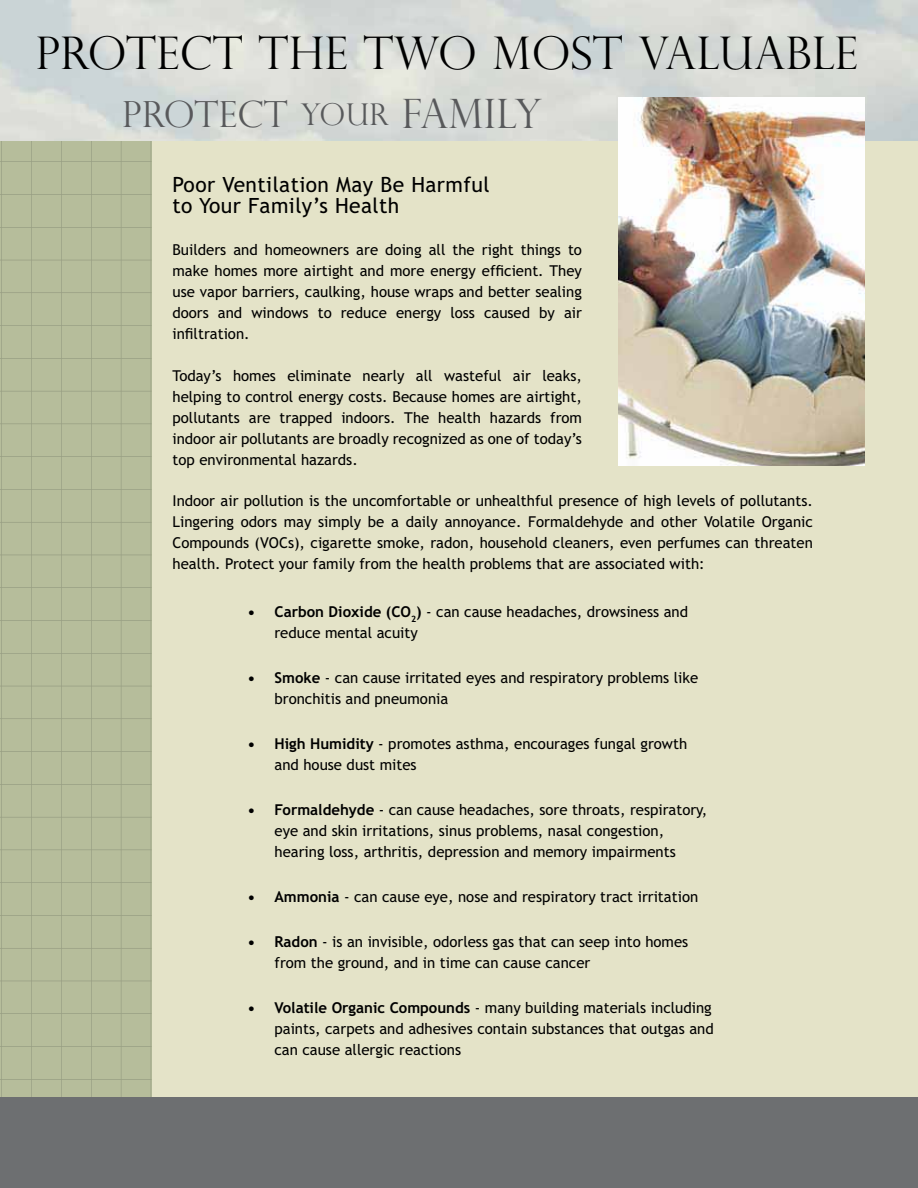
<style>
.page{position:relative;width:918px;height:1188px;background:#fff}
.page>*{position:absolute;margin:0;border:0;box-sizing:border-box;transform-origin:0 0}
.t1{font:300 45px "Perpetua Titling";letter-spacing:.01em;color:#000}
.t2{font:300 36px "Perpetua Titling";letter-spacing:.01em;color:#58595b}
.t3{font:21px/21px "Trebuchet MS";letter-spacing:.02em;color:#000}
.t4{font:15px/21px "Trebuchet MS";color:#000}
.s1{font-size:30px}
.s2{font-size:40.5px}
.s3{font-weight:700}
</style>
<div class="page">
<div style="left:0;top:139px;width:918px;height:961px;background:#e4e3c8"></div>
<div style="left:0;top:137px;width:152px;height:963px;background:#b6bd9b"></div>
<hr style="left:121px;top:1079px;width:30px;height:1px;background:#868c75">
<hr style="left:91px;top:1079px;width:30px;height:1px;background:#868c75">
<hr style="left:121px;top:1046px;width:30px;height:1px;background:#868c75">
<hr style="left:91px;top:1046px;width:30px;height:1px;background:#868c75">
<hr style="left:121px;top:1014px;width:30px;height:1px;background:#868c75">
<hr style="left:91px;top:1014px;width:30px;height:1px;background:#868c75">
<hr style="left:121px;top:981px;width:30px;height:1px;background:#868c75">
<hr style="left:91px;top:981px;width:30px;height:1px;background:#868c75">
<hr style="left:121px;top:948px;width:30px;height:1px;background:#868c75">
<hr style="left:91px;top:948px;width:30px;height:1px;background:#868c75">
<hr style="left:121px;top:915px;width:30px;height:1px;background:#868c75">
<hr style="left:91px;top:915px;width:30px;height:1px;background:#868c75">
<hr style="left:121px;top:882px;width:30px;height:1px;background:#868c75">
<hr style="left:91px;top:882px;width:30px;height:1px;background:#868c75">
<hr style="left:121px;top:850px;width:30px;height:1px;background:#868c75">
<hr style="left:91px;top:850px;width:30px;height:1px;background:#868c75">
<hr style="left:121px;top:817px;width:30px;height:1px;background:#868c75">
<hr style="left:91px;top:817px;width:30px;height:1px;background:#868c75">
<hr style="left:121px;top:784px;width:30px;height:1px;background:#868c75">
<hr style="left:91px;top:784px;width:30px;height:1px;background:#868c75">
<hr style="left:121px;top:751px;width:30px;height:1px;background:#868c75">
<hr style="left:91px;top:751px;width:30px;height:1px;background:#868c75">
<hr style="left:121px;top:719px;width:30px;height:1px;background:#868c75">
<hr style="left:91px;top:719px;width:30px;height:1px;background:#868c75">
<hr style="left:121px;top:686px;width:30px;height:1px;background:#868c75">
<hr style="left:91px;top:686px;width:30px;height:1px;background:#868c75">
<hr style="left:121px;top:653px;width:30px;height:1px;background:#868c75">
<hr style="left:91px;top:653px;width:30px;height:1px;background:#868c75">
<hr style="left:121px;top:620px;width:30px;height:1px;background:#868c75">
<hr style="left:91px;top:620px;width:30px;height:1px;background:#868c75">
<hr style="left:121px;top:588px;width:30px;height:1px;background:#868c75">
<hr style="left:91px;top:588px;width:30px;height:1px;background:#868c75">
<hr style="left:121px;top:555px;width:30px;height:1px;background:#868c75">
<hr style="left:91px;top:555px;width:30px;height:1px;background:#868c75">
<hr style="left:121px;top:522px;width:30px;height:1px;background:#868c75">
<hr style="left:91px;top:522px;width:30px;height:1px;background:#868c75">
<hr style="left:121px;top:489px;width:30px;height:1px;background:#868c75">
<hr style="left:91px;top:489px;width:30px;height:1px;background:#868c75">
<hr style="left:121px;top:456px;width:30px;height:1px;background:#868c75">
<hr style="left:91px;top:456px;width:30px;height:1px;background:#868c75">
<hr style="left:121px;top:424px;width:30px;height:1px;background:#868c75">
<hr style="left:91px;top:424px;width:30px;height:1px;background:#868c75">
<hr style="left:121px;top:391px;width:30px;height:1px;background:#868c75">
<hr style="left:91px;top:391px;width:30px;height:1px;background:#868c75">
<hr style="left:121px;top:358px;width:30px;height:1px;background:#868c75">
<hr style="left:91px;top:358px;width:30px;height:1px;background:#868c75">
<hr style="left:121px;top:325px;width:30px;height:1px;background:#868c75">
<hr style="left:91px;top:325px;width:30px;height:1px;background:#868c75">
<hr style="left:121px;top:293px;width:30px;height:1px;background:#868c75">
<hr style="left:91px;top:293px;width:30px;height:1px;background:#868c75">
<hr style="left:121px;top:260px;width:30px;height:1px;background:#868c75">
<hr style="left:91px;top:260px;width:30px;height:1px;background:#868c75">
<hr style="left:121px;top:227px;width:30px;height:1px;background:#868c75">
<hr style="left:91px;top:227px;width:30px;height:1px;background:#868c75">
<hr style="left:121px;top:194px;width:30px;height:1px;background:#868c75">
<hr style="left:91px;top:194px;width:30px;height:1px;background:#868c75">
<hr style="left:121px;top:162px;width:30px;height:1px;background:#868c75">
<hr style="left:91px;top:162px;width:30px;height:1px;background:#868c75">
<svg style="left:0;top:141px;width:92px;height:956px"></svg>
<svg style="left:121px;top:141px;width:1px;height:956px"></svg>
<svg style="left:151px;top:161px;width:1px;height:919px"></svg>
<img style="left:0;top:0;width:918px;height:141px">
<div style="left:0;top:1097px;width:918px;height:91px;background:#6d6f71"></div>
<img style="left:618px;top:97px;width:246px;height:369px">
<h1 class="t1" style="left:36px;top:27px;width:824px">PROTECT THE TWO MOST VALUABLE</h1>
<h2 class="t2" style="left:122px;top:93px;width:421px">PROTECT <span class="s1">YOUR</span> <span class="s2">FAMILY</span></h2>
<h3 class="t3" style="left:173px;top:176px;width:319px">Poor Ventilation May Be Harmful to Your Family’s Health</h3>
<p class="t4" style="left:173px;top:241px;width:411px;text-align:justify">Builders and homeowners are doing all the right things to make homes more airtight and more energy efficient. They use vapor barriers, caulking, house wraps and better sealing doors and windows to reduce energy loss caused by air infiltration.</p>
<p class="t4" style="left:173px;top:367px;width:411px;text-align:justify">Today’s homes eliminate nearly all wasteful air leaks, helping to control energy costs. Because homes are airtight, pollutants are trapped indoors. The health hazards from indoor air pollutants are broadly recognized as one of today’s top environmental hazards.</p>
<p class="t4" style="left:173px;top:492px;width:642px;text-align:justify">Indoor air pollution is the uncomfortable or unhealthful presence of high levels of pollutants.<br>Lingering odors may simply be a daily annoyance. Formaldehyde and other Volatile Organic Compounds (VOCs), cigarette smoke, radon, household cleaners, even perfumes can threaten health. Protect your family from the health problems that are associated with:</p>
<p class="t4" style="left:274px;top:603px;width:415px;text-indent:-27px"><span class="s3">• Carbon Dioxide (CO</span><sub>2</sub><span class="s3">)</span> - can cause headaches, drowsiness and reduce mental acuity</p>
<p class="t4" style="left:274px;top:669px;width:425px;text-indent:-27px"><span class="s3">• Smoke</span> - can cause irritated eyes and respiratory problems like bronchitis and pneumonia</p>
<p class="t4" style="left:274px;top:735px;width:414px;text-indent:-27px"><span class="s3">• High Humidity</span> - promotes asthma, encourages fungal growth and house dust mites</p>
<p class="t4" style="left:274px;top:801px;width:434px;text-indent:-27px"><span class="s3">• Formaldehyde</span> - can cause headaches, sore throats, respiratory, eye and skin irritations, sinus problems, nasal congestion, hearing loss, arthritis, depression and memory impairments</p>
<p class="t4" style="left:247px;top:888px;width:452px"><span class="s3">• Ammonia</span> - can cause eye, nose and respiratory tract irritation</p>
<p class="t4" style="left:274px;top:933px;width:415px;text-indent:-27px"><span class="s3">• Radon</span> - is an invisible, odorless gas that can seep into homes from the ground, and in time can cause cancer</p>
<p class="t4" style="left:274px;top:999px;width:441px;text-indent:-27px"><span class="s3">• Volatile Organic Compounds</span> - many building materials including paints, carpets and adhesives contain substances that outgas and can cause allergic reactions</p>
</div>
